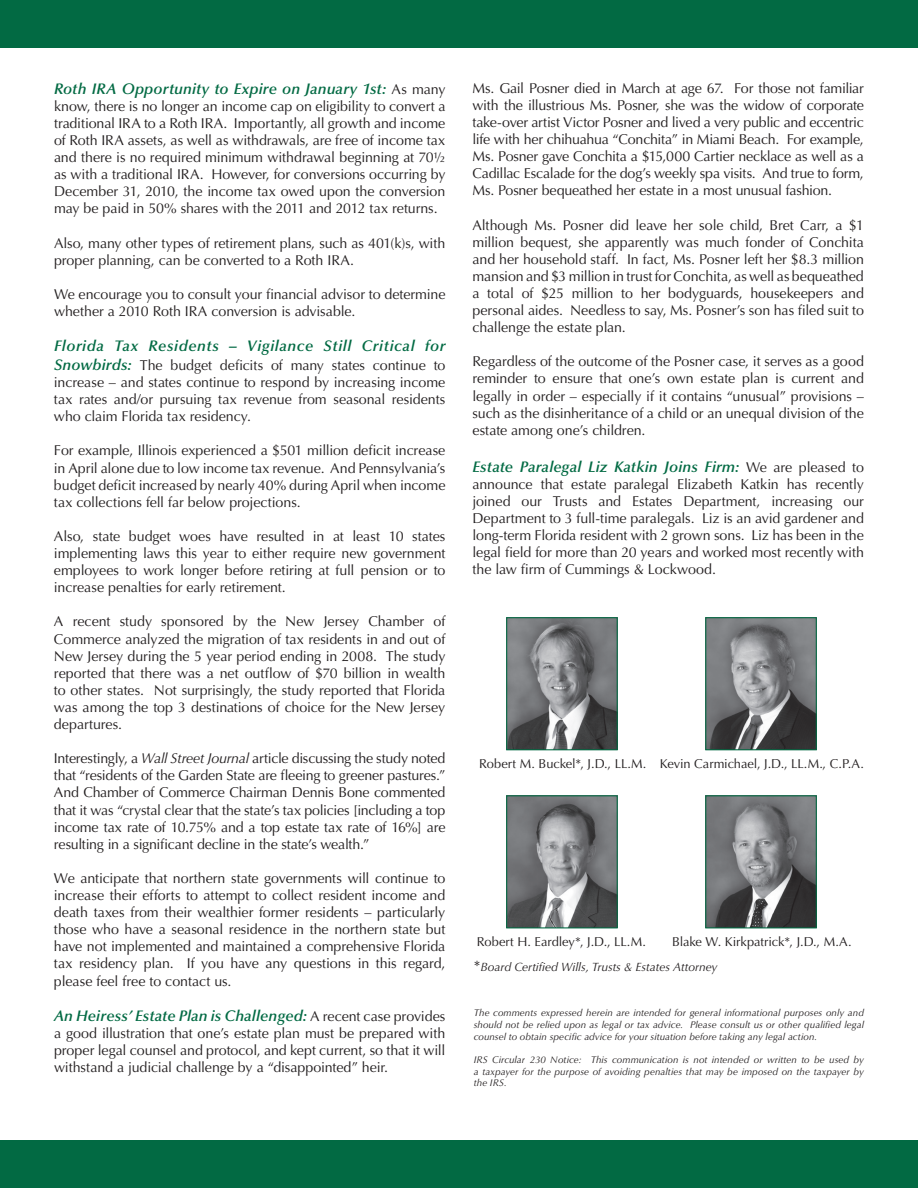
<style>
.page{position:relative;width:918px;height:1188px;background:#fff}
.page>*{position:absolute;margin:0;border:0;box-sizing:border-box;transform-origin:0 0}
.t1{font:italic 600 15.3px "Optima LT Std";letter-spacing:.015em;color:#026a43}
.t2{font:italic 600 15.3px "Optima LT Std";letter-spacing:.035em;color:#026a43}
.t3{font:14.25px/17.1px "Optima LT Std";letter-spacing:-.01em;color:#231f20;text-align:justify}
.t4{font:12.9px "Optima LT Std";letter-spacing:-.01em;color:#231f20}
.t5{font:italic 12px "Optima LT Std";color:#231f20}
.t6{font:italic 9.75px/11.7px "Optima LT Std";letter-spacing:.01em;color:#231f20;text-align:justify}
.s1{font-weight:400;font-style:normal;font-size:14.25px;color:#231f20}
.s2{font-weight:600;font-style:italic;font-size:15.3px;color:#026a43}
.s3{font-style:italic}
.s4{font-style:normal;font-size:15px}
</style>
<div class="page">
<div style="left:0;top:0;width:918px;height:47px;background:#026a43"></div>
<div style="left:0;top:1141px;width:918px;height:47px;background:#026a43"></div>
<img style="left:508px;top:619px;width:108px;height:129px">
<div style="left:506px;top:617px;width:112px;height:133px;border:1px solid #026a43"></div>
<img style="left:707px;top:619px;width:108px;height:129px">
<div style="left:705px;top:617px;width:112px;height:133px;border:1px solid #026a43"></div>
<img style="left:508px;top:797px;width:108px;height:129px">
<div style="left:506px;top:795px;width:112px;height:133px;border:1px solid #026a43"></div>
<img style="left:707px;top:797px;width:108px;height:129px">
<div style="left:705px;top:795px;width:112px;height:133px;border:1px solid #026a43"></div>
<p class="t1" style="left:54px;top:80px;width:393px">Roth IRA Opportunity to Expire on January 1st: <span class="s1">As many</span></p>
<p class="t3" style="left:54px;top:98px;width:393px">know, there is no longer an income cap on eligibility to convert a traditional IRA to a Roth IRA. Importantly, all growth and income of Roth IRA assets, as well as withdrawals, are free of income tax and there is no required minimum withdrawal beginning at 70½ as with a traditional IRA. However, for conversions occurring by December 31, 2010, the income tax owed upon the conversion may be paid in 50% shares with the 2011 and 2012 tax returns.</p>
<p class="t3" style="left:54px;top:234px;width:393px">Also, many other types of retirement plans, such as 401(k)s, with proper planning, can be converted to a Roth IRA.</p>
<p class="t3" style="left:54px;top:286px;width:393px">We encourage you to consult your financial advisor to determine whether a 2010 Roth IRA conversion is advisable.</p>
<p class="t2" style="left:54px;top:337px;width:393px">Florida Tax Residents – Vigilance Still Critical for</p>
<p class="t3" style="left:54px;top:357px;width:393px"><span class="s2">Snowbirds:</span> The budget deficits of many states continue to increase – and states continue to respond by increasing income tax rates and/or pursuing tax revenue from seasonal residents who claim Florida tax residency.</p>
<p class="t3" style="left:54px;top:442px;width:393px">For example, Illinois experienced a $501 million deficit increase in April alone due to low income tax revenue. And Pennsylvania’s budget deficit increased by nearly 40% during April when income tax collections fell far below projections.</p>
<p class="t3" style="left:54px;top:528px;width:393px">Also, state budget woes have resulted in at least 10 states implementing laws this year to either require new government employees to work longer before retiring at full pension or to increase penalties for early retirement.</p>
<p class="t3" style="left:54px;top:613px;width:393px">A recent study sponsored by the New Jersey Chamber of Commerce analyzed the migration of tax residents in and out of New Jersey during the 5 year period ending in 2008. The study reported that there was a net outflow of $70 billion in wealth to other states. Not surprisingly, the study reported that Florida was among the top 3 destinations of choice for the New Jersey departures.</p>
<p class="t3" style="left:54px;top:750px;width:393px">Interestingly, a <span class="s3">Wall Street Journal</span> article discussing the study noted that “residents of the Garden State are fleeing to greener pastures.” And Chamber of Commerce Chairman Dennis Bone commented that it was “crystal clear that the state’s tax policies [including a top income tax rate of 10.75% and a top estate tax rate of 16%] are resulting in a significant decline in the state’s wealth.”</p>
<p class="t3" style="left:54px;top:870px;width:393px">We anticipate that northern state governments will continue to increase their efforts to attempt to collect resident income and death taxes from their wealthier former residents – particularly those who have a seasonal residence in the northern state but have not implemented and maintained a comprehensive Florida tax residency plan. If you have any questions in this regard, please feel free to contact us.</p>
<p class="t1" style="left:54px;top:1007px;width:393px">An Heiress’ Estate Plan is Challenged: <span class="s1">A recent case provides</span></p>
<p class="t3" style="left:54px;top:1025px;width:393px">a good illustration that one’s estate plan must be prepared with proper legal counsel and protocol, and kept current, so that it will withstand a judicial challenge by a “disappointed” heir.</p>
<p class="t3" style="left:472px;top:80px;width:393px">Ms. Gail Posner died in March at age 67. For those not familiar with the illustrious Ms. Posner, she was the widow of corporate take-over artist Victor Posner and lived a very public and eccentric life with her chihuahua “Conchita” in Miami Beach. For example, Ms. Posner gave Conchita a $15,000 Cartier necklace as well as a Cadillac Escalade for the dog’s weekly spa visits. And true to form, Ms. Posner bequeathed her estate in a most unusual fashion.</p>
<p class="t3" style="left:472px;top:216px;width:393px">Although Ms. Posner did leave her sole child, Bret Carr, a $1 million bequest, she apparently was much fonder of Conchita and her household staff. In fact, Ms. Posner left her $8.3 million mansion and $3 million in trust for Conchita, as well as bequeathed a total of $25 million to her bodyguards, housekeepers and personal aides. Needless to say, Ms. Posner’s son has filed suit to challenge the estate plan.</p>
<p class="t3" style="left:472px;top:353px;width:393px">Regardless of the outcome of the Posner case, it serves as a good reminder to ensure that one’s own estate plan is current and legally in order – especially if it contains “unusual” provisions – such as the disinheritance of a child or an unequal division of the estate among one’s children.</p>
<p class="t1" style="left:472px;top:458px;width:393px">Estate Paralegal Liz Katkin Joins Firm: <span class="s1">We are pleased to</span></p>
<p class="t3" style="left:473px;top:476px;width:393px">announce that estate paralegal Elizabeth Katkin has recently joined our Trusts and Estates Department, increasing our Department to 3 full-time paralegals. Liz is an avid gardener and long-term Florida resident with 2 grown sons. Liz has been in the legal field for more than 20 years and worked most recently with the law firm of Cummings &amp; Lockwood.</p>
<p class="t4" style="left:479px;top:756px;width:386px">Robert M. Buckel*, J.D., LL.M. Kevin Carmichael, J.D., LL.M., C.P.A.</p>
<p class="t4" style="left:477px;top:934px;width:171px">Robert H. Eardley*, J.D., LL.M.</p>
<p class="t4" style="left:672px;top:934px;width:181px">Blake W. Kirkpatrick*, J.D., M.A.</p>
<p class="t5" style="left:474px;top:960px;width:245px"><span class="s4">*</span>Board Certified Wills, Trusts &amp; Estates Attorney</p>
<p class="t6" style="left:474px;top:1007px;width:392px">The comments expressed herein are intended for general informational purposes only and should not be relied upon as legal or tax advice. Please consult us or other qualified legal counsel to obtain specific advice for your situation before taking any legal action.</p>
<p class="t6" style="left:474px;top:1054px;width:392px">IRS Circular 230 Notice: This communication is not intended or written to be used by a taxpayer for the purpose of avoiding penalties that may be imposed on the taxpayer by the IRS.</p>
</div>
